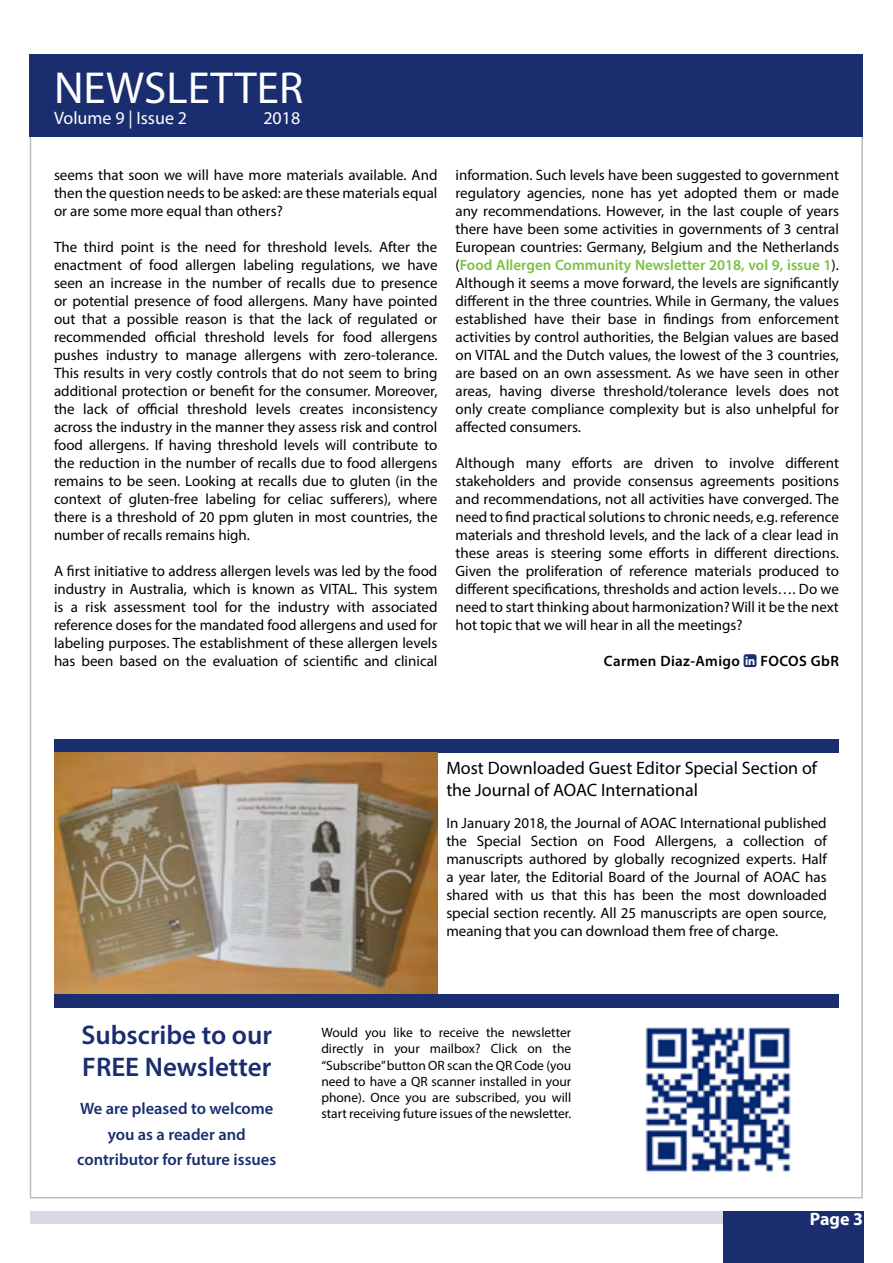
<style>
.page{position:relative;width:893px;height:1263px;background:#fff}
.page>*{position:absolute;margin:0;border:0;box-sizing:border-box;transform-origin:0 0}
.t1{font:45px "Myriad Pro";color:#fff}
.t2{font:600 27px/31.5px "Myriad Pro";color:#1a2d6f}
.t3{font:18px/21.6px "Myriad Pro";color:#000}
.t4{font:18px "Myriad Pro";color:#fff}
.t5{font:700 18px "Myriad Pro";color:#fff}
.t6{font:600 16.5px/25.5px "Myriad Pro";color:#1a2d6f;text-align:center}
.t7{font:15px/18px "Myriad Pro";color:#000;text-align:justify}
.t8{font:600 15px "Myriad Pro";letter-spacing:.025em;color:#000}
.t9{font:13.5px/16.2px "Myriad Pro";color:#000;text-align:justify}
.s1{font-weight:600;color:#7ac143}
</style>
<div class="page">
<div style="left:30px;top:1211px;width:693px;height:13px;background:#d9d9e6"></div>
<div style="left:723px;top:1211px;width:140px;height:52px;background:#1a2d6f"></div>
<div style="left:30px;top:54px;width:833px;height:82px;background:#1a2d6f"></div>
<img style="left:645px;top:1027px;width:146px;height:145px">
<div style="left:54px;top:994px;width:785px;height:14px;background:#1a2d6f"></div>
<div style="left:54px;top:739px;width:785px;height:14px;background:#1a2d6f"></div>
<img style="left:54px;top:753px;width:383px;height:241px">
<h1 class="t1" style="left:54px;top:60px;width:251px">NEWSLETTER</h1>
<p class="t4" style="left:54px;top:107px;width:135px">Volume 9 | Issue 2</p>
<p class="t4" style="left:263px;top:107px;width:38px">2018</p>
<p class="t7" style="left:54px;top:166px;width:385px">seems that soon we will have more materials available. And then the question needs to be asked: are these materials equal or are some more equal than others?</p>
<p class="t7" style="left:54px;top:238px;width:385px">The third point is the need for threshold levels. After the enactment of food allergen labeling regulations, we have seen an increase in the number of recalls due to presence or potential presence of food allergens. Many have pointed out that a possible reason is that the lack of regulated or recommended official threshold levels for food allergens pushes industry to manage allergens with zero-tolerance.<br>This results in very costly controls that do not seem to bring additional protection or benefit for the consumer. Moreover, the lack of official threshold levels creates inconsistency across the industry in the manner they assess risk and control food allergens. If having threshold levels will contribute to the reduction in the number of recalls due to food allergens remains to be seen. Looking at recalls due to gluten (in the context of gluten-free labeling for celiac sufferers), where there is a threshold of 20 ppm gluten in most countries, the number of recalls remains high.</p>
<p class="t7" style="left:54px;top:562px;width:385px">A first initiative to address allergen levels was led by the food industry in Australia, which is known as VITAL. This system is a risk assessment tool for the industry with associated reference doses for the mandated food allergens and used for labeling purposes. The establishment of these allergen levels has been based on the evaluation of scientific and clinical</p>
<p class="t7" style="left:455px;top:166px;width:385px">information. Such levels have been suggested to government regulatory agencies, none has yet adopted them or made any recommendations. However, in the last couple of years there have been some activities in governments of 3 central European countries: Germany, Belgium and the Netherlands (<span class="s1">Food Allergen Community Newsletter 2018, vol 9, issue 1</span>).<br>Although it seems a move forward, the levels are significantly different in the three countries. While in Germany, the values established have their base in findings from enforcement activities by control authorities, the Belgian values are based on VITAL and the Dutch values, the lowest of the 3 countries, are based on an own assessment. As we have seen in other areas, having diverse threshold/tolerance levels does not only create compliance complexity but is also unhelpful for affected consumers.</p>
<p class="t7" style="left:455px;top:454px;width:385px">Although many efforts are driven to involve different stakeholders and provide consensus agreements positions and recommendations, not all activities have converged. The need to find practical solutions to chronic needs, e.g. reference materials and threshold levels, and the lack of a clear lead in these areas is steering some efforts in different directions.<br>Given the proliferation of reference materials produced to different specifications, thresholds and action levels…. Do we need to start thinking about harmonization? Will it be the next hot topic that we will hear in all the meetings?</p>
<p class="t8" style="left:604px;top:651px;width:138px">Carmen Diaz-Amigo</p>
<p class="t8" style="left:760px;top:651px;width:80px">FOCOS GbR</p>
<p class="t3" style="left:446px;top:757px;width:372px">Most Downloaded Guest Editor Special Section of the Journal of AOAC International</p>
<p class="t7" style="left:446px;top:814px;width:382px">In January 2018, the Journal of AOAC International published the Special Section on Food Allergens, a collection of manuscripts authored by globally recognized experts. Half a year later, the Editorial Board of the Journal of AOAC has shared with us that this has been the most downloaded special section recently. All 25 manuscripts are open source, meaning that you can download them free of charge.</p>
<h2 class="t2" style="left:81px;top:1019px;width:192px">Subscribe to our<br>FREE Newsletter</h2>
<p class="t6" style="left:77px;top:1095px;width:201px">We are pleased to welcome you as a reader and contributor for future issues</p>
<p class="t9" style="left:321px;top:1024px;width:251px">Would you like to receive the newsletter directly in your mailbox? Click on the “Subscribe” button OR scan the QR Code (you need to have a QR scanner installed in your phone). Once you are subscribed, you will start receiving future issues of the newsletter.</p>
<p class="t5" style="left:810px;top:1207px;width:55px">Page 3</p>
</div>
